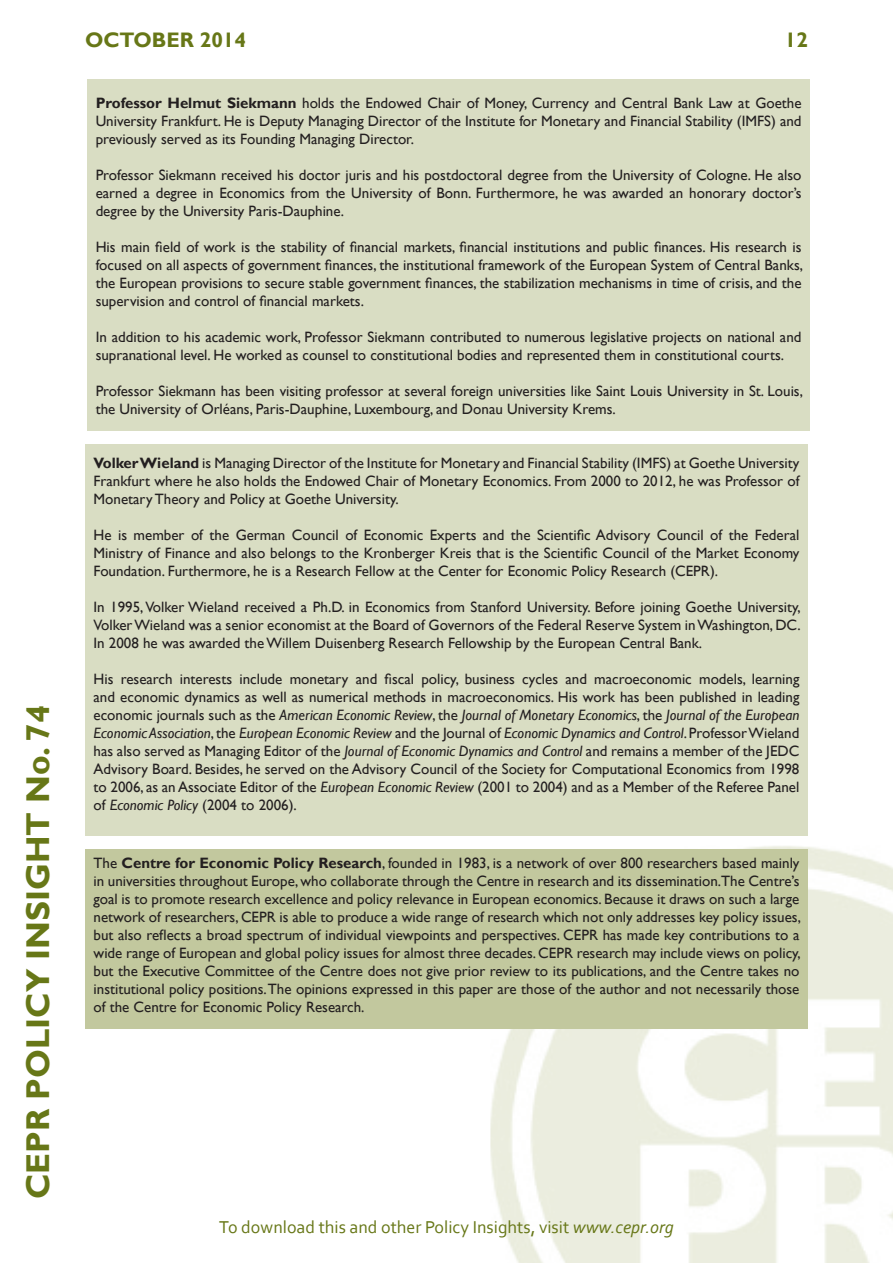
<style>
.page{position:relative;width:893px;height:1263px;background:#fff}
.page>*{position:absolute;margin:0;border:0;box-sizing:border-box;transform-origin:0 0}
.t1{font:700 33px "Gill Sans";color:#677717}
.t2{font:700 21px "Gill Sans";color:#677717}
.t3{font:18px "Corbel";color:#677717}
.t4{font:15px/18px "Gill Sans";color:#231f20;text-align:justify}
.s1{font-weight:700}
.s2{font-style:italic}
</style>
<div class="page">
<img style="left:490px;top:846px;width:403px;height:417px">
<div style="left:85px;top:849px;width:723px;height:180px;background:#c2c89e"></div>
<div style="left:87px;top:80px;width:723px;height:351px;background:#d9ddc3"></div>
<div style="left:85px;top:444px;width:723px;height:392px;background:#d9ddc3"></div>
<h1 class="t1" style="left:18px;top:1199px;width:496px;rotate:-90deg">CEPR POLICY INSIGHT No. 74</h1>
<h2 class="t2" style="left:85px;top:28px;width:163px">OCTOBER 2014</h2>
<h2 class="t2" style="left:785px;top:28px;width:25px">12</h2>
<p class="t4" style="left:96px;top:94px;width:707px"><span class="s1">Professor Helmut Siekmann</span> holds the Endowed Chair of Money, Currency and Central Bank Law at Goethe University Frankfurt. He is Deputy Managing Director of the Institute for Monetary and Financial Stability (IMFS) and previously served as its Founding Managing Director.</p>
<p class="t4" style="left:96px;top:166px;width:707px">Professor Siekmann received his doctor juris and his postdoctoral degree from the University of Cologne. He also earned a degree in Economics from the University of Bonn. Furthermore, he was awarded an honorary doctor’s degree by the University Paris-Dauphine.</p>
<p class="t4" style="left:96px;top:238px;width:709px">His main field of work is the stability of financial markets, financial institutions and public finances. His research is focused on all aspects of government finances, the institutional framework of the European System of Central Banks, the European provisions to secure stable government finances, the stabilization mechanisms in time of crisis, and the supervision and control of financial markets.</p>
<p class="t4" style="left:96px;top:328px;width:707px">In addition to his academic work, Professor Siekmann contributed to numerous legislative projects on national and supranational level. He worked as counsel to constitutional bodies and represented them in constitutional courts.</p>
<p class="t4" style="left:96px;top:382px;width:709px">Professor Siekmann has been visiting professor at several foreign universities like Saint Louis University in St. Louis, the University of Orléans, Paris-Dauphine, Luxembourg, and Donau University Krems.</p>
<p class="t4" style="left:94px;top:454px;width:707px"><span class="s1">Volker Wieland</span> is Managing Director of the Institute for Monetary and Financial Stability (IMFS) at Goethe University Frankfurt where he also holds the Endowed Chair of Monetary Economics. From 2000 to 2012, he was Professor of Monetary Theory and Policy at Goethe University.</p>
<p class="t4" style="left:94px;top:526px;width:707px">He is member of the German Council of Economic Experts and the Scientific Advisory Council of the Federal Ministry of Finance and also belongs to the Kronberger Kreis that is the Scientific Council of the Market Economy Foundation. Furthermore, he is a Research Fellow at the Center for Economic Policy Research (CEPR).</p>
<p class="t4" style="left:94px;top:598px;width:709px">In 1995, Volker Wieland received a Ph.D. in Economics from Stanford University. Before joining Goethe University, Volker Wieland was a senior economist at the Board of Governors of the Federal Reserve System in Washington, DC.<br>In 2008 he was awarded the Willem Duisenberg Research Fellowship by the European Central Bank.</p>
<p class="t4" style="left:94px;top:670px;width:707px">His research interests include monetary and fiscal policy, business cycles and macroeconomic models, learning and economic dynamics as well as numerical methods in macroeconomics. His work has been published in leading economic journals such as the <span class="s2">American Economic Review</span>, the <span class="s2">Journal of Monetary Economics</span>, the <span class="s2">Journal of the European Economic Association</span>, the <span class="s2">European Economic Review</span> and the Journal of <span class="s2">Economic Dynamics and Control</span>. Professor Wieland has also served as Managing Editor of the <span class="s2">Journal of Economic Dynamics and Control</span> and remains a member of the JEDC Advisory Board. Besides, he served on the Advisory Council of the Society for Computational Economics from 1998 to 2006, as an Associate Editor of the <span class="s2">European Economic Review</span> (2001 to 2004) and as a Member of the Referee Panel of <span class="s2">Economic Policy</span> (2004 to 2006).</p>
<p class="t4" style="left:94px;top:854px;width:709px">The <span class="s1">Centre for Economic Policy Research</span>, founded in 1983, is a network of over 800 researchers based mainly in universities throughout Europe, who collaborate through the Centre in research and its dissemination.The Centre’s goal is to promote research excellence and policy relevance in European economics. Because it draws on such a large network of researchers, CEPR is able to produce a wide range of research which not only addresses key policy issues, but also reflects a broad spectrum of individual viewpoints and perspectives. CEPR has made key contributions to a wide range of European and global policy issues for almost three decades. CEPR research may include views on policy, but the Executive Committee of the Centre does not give prior review to its publications, and the Centre takes no institutional policy positions. The opinions expressed in this paper are those of the author and not necessarily those of the Centre for Economic Policy Research.</p>
<p class="t3" style="left:219px;top:1216px;width:456px">To download this and other Policy Insights, visit <span class="s2">www.cepr.org</span></p>
</div>
